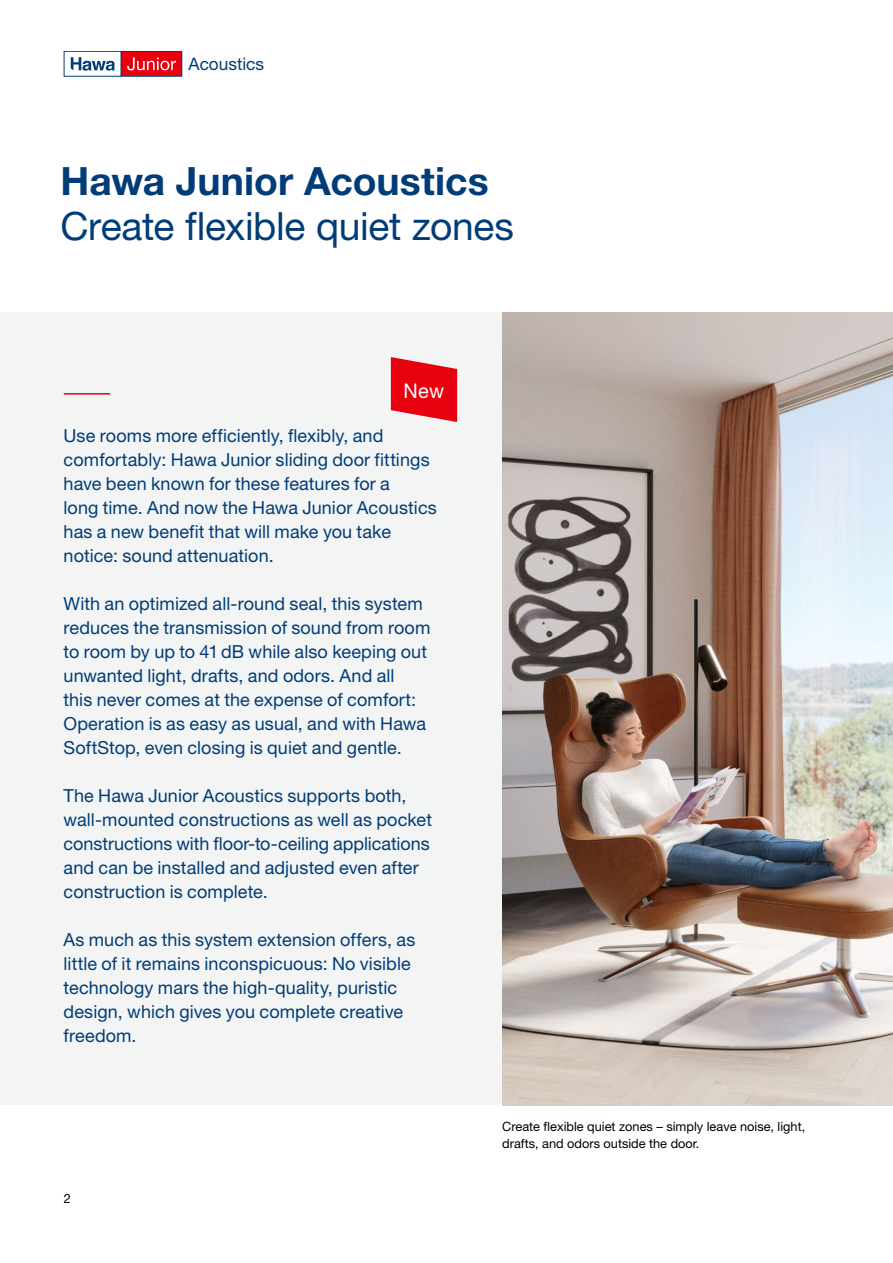
<style>
.page{position:relative;width:893px;height:1263px;background:#fff}
.page>*{position:absolute;margin:0;border:0;box-sizing:border-box;transform-origin:0 0}
.t1{font:39px "Helvetica Neue LT Std";letter-spacing:-.01em;color:#003c78}
.t2{font:700 39px "Helvetica Neue LT Std";color:#003c78}
.t3{font:20.25px "Helvetica Neue LT Std";color:#fff}
.t4{font:18px/24px "Helvetica Neue LT Std";letter-spacing:.005em;color:#003c78}
.t5{font:17.25px "Helvetica Neue LT Std";color:#003c78}
.t6{font:12.75px/16.5px "Helvetica Neue LT Std";color:#000}
</style>
<div class="page">
<div style="left:0;top:313px;width:893px;height:792px;background:#f3f4f4"></div>
<hr style="left:64px;top:393px;width:46px;height:2px;background:#e7000e">
<svg style="left:391px;top:357px;width:66px;height:65px"></svg>
<svg style="left:64px;top:51px;width:118px;height:26px"></svg>
<img style="left:502px;top:313px;width:391px;height:792px">
<p class="t5" style="left:188px;top:54px;width:77px">Acoustics</p>
<h1 class="t2" style="left:60px;top:157px;width:430px">Hawa Junior Acoustics</h1>
<h1 class="t1" style="left:60px;top:203px;width:455px">Create flexible quiet zones</h1>
<p class="t3" style="left:404px;top:379px;width:42px">New</p>
<p class="t4" style="left:64px;top:423px;width:375px">Use rooms more efficiently, flexibly, and comfortably: Hawa Junior sliding door fittings have been known for these features for a<br>long time. And now the Hawa Junior Acoustics has a new benefit that will make you take notice: sound attenuation.</p>
<p class="t4" style="left:64px;top:591px;width:368px">With an optimized all-round seal, this system reduces the transmission of sound from room to room by up to 41dB while also keeping out unwanted light, drafts, and odors. And all<br>this never comes at the expense of comfort:<br>Operation is as easy as usual, and with Hawa SoftStop, even closing is quiet and gentle.</p>
<p class="t4" style="left:64px;top:783px;width:370px">The Hawa Junior Acoustics supports both, wall-mounted constructions as well as pocket constructions with floor-to-ceiling applications and can be installed and adjusted even after construction is complete.</p>
<p class="t4" style="left:64px;top:927px;width:353px">As much as this system extension offers, as little of it remains inconspicuous: No visible technology mars the high-quality, puristic design, which gives you complete creative freedom.</p>
<p class="t6" style="left:64px;top:1190px;width:9px">2</p>
<p class="t6" style="left:502px;top:1118px;width:304px">Create flexible quiet zones – simply leave noise, light, drafts, and odors outside the door.</p>
</div>
